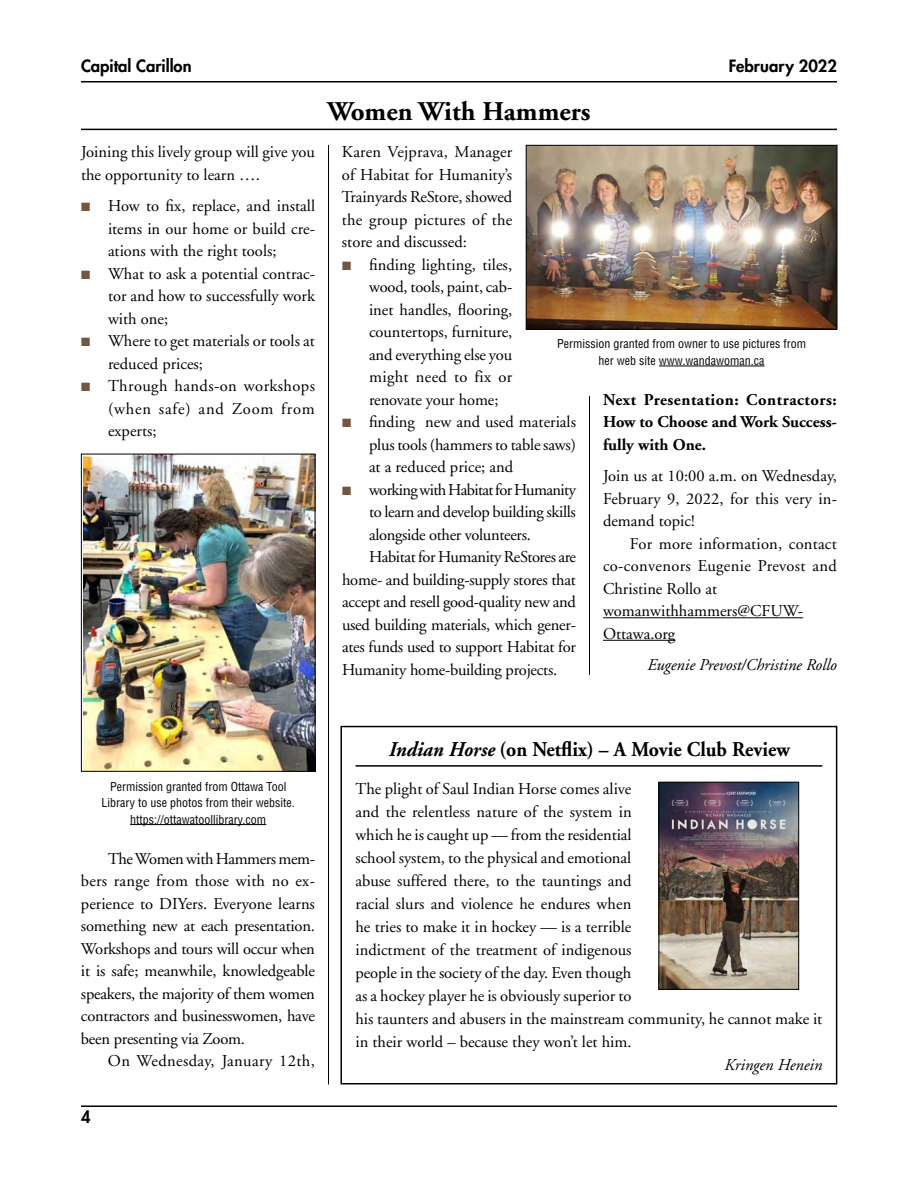
<style>
.page{position:relative;width:918px;height:1188px;background:#fff}
.page>*{position:absolute;margin:0;border:0;box-sizing:border-box;transform-origin:0 0}
.Heading_1{font:700 27px "Adobe Garamond";color:#000}
.Heading_1-2{font:700 21px "Adobe Garamond";color:#000;scale:.94 1}
.BNI{font:16.5px/22.5px "Adobe Garamond";color:#000;text-align:justify}
.Body_text{font:16.5px/22.5px "Adobe Garamond";letter-spacing:-.01em;color:#000;text-align:justify}
.Body_text-2{font:700 16.5px/22.5px "Adobe Garamond";color:#000;text-align:justify}
.BNI-2{font:italic 16.5px "Adobe Garamond";color:#000}
.t1{font:800 16.5px "Futura";color:#000}
.Body_text-3{font:16.5px "Adobe Garamond";letter-spacing:.02em;color:#000}
.Photo_Caption_center{font:condensed 12px/16.5px "Helvetica";color:#000;text-align:center}
.s1{color:#725640}
.s2{font-style:italic}
</style>
<div class="page">
<hr style="left:81px;top:1106px;width:756px;height:1px;background:#000">
<hr style="left:81px;top:81px;width:756px;height:1px;background:#000">
<hr style="left:81px;top:129px;width:756px;height:1px;background:#000">
<hr style="left:603px;top:617px;width:200px;height:1px;background:#000">
<hr style="left:603px;top:640px;width:72px;height:1px;background:#000">
<img style="left:528px;top:147px;width:307px;height:181px">
<div style="left:526px;top:145px;width:311px;height:185px;border:1px solid #000"></div>
<hr style="left:659px;top:366px;width:106px;height:1px;background:#000">
<hr style="left:328px;top:145px;width:1px;height:940px;background:#000">
<hr style="left:589px;top:396px;width:1px;height:279px;background:#000">
<img style="left:84px;top:456px;width:229px;height:314px">
<div style="left:81px;top:454px;width:234px;height:318px;border:1px solid #000"></div>
<hr style="left:130px;top:824px;width:136px;height:1px;background:#000">
<hr style="left:356px;top:765px;width:466px;height:2px;background:#000">
<div style="left:340px;top:726px;width:497px;height:358px;border:2px solid #000"></div>
<img style="left:660px;top:784px;width:137px;height:204px">
<div style="left:658px;top:782px;width:141px;height:208px;border:1px solid #000"></div>
<p class="t1" style="left:81px;top:55px;width:112px">Capital Carillon</p>
<p class="t1" style="left:729px;top:55px;width:110px">February 2022</p>
<p class="BNI" style="left:81px;top:141px;width:235px">Joining this lively group will give you the opportunity to learn ….</p>
<p class="BNI" style="left:108px;top:195px;width:209px;text-indent:-27px"><span class="s1">■</span> How to fix, replace, and install items in our home or build cre&shy;ations with the right tools;</p>
<p class="BNI" style="left:108px;top:263px;width:208px;text-indent:-27px"><span class="s1">■</span> What to ask a potential contrac&shy;tor and how to successfully work with one;</p>
<p class="BNI" style="left:108px;top:330px;width:209px;text-indent:-27px"><span class="s1">■</span> Where to get materials or tools at reduced prices;</p>
<p class="BNI" style="left:108px;top:375px;width:209px;text-indent:-27px"><span class="s1">■</span> Through hands-on workshops (when safe) and Zoom from experts;</p>
<p class="Heading_1" style="left:328px;top:96px;width:264px">Women With Hammers</p>
<p class="Body_text" style="left:342px;top:141px;width:172px">Karen Vejprava, Manager of Habitat for Humanity’s Trainyards ReStore, showed the group pictures of the store and discussed:</p>
<p class="BNI" style="left:369px;top:254px;width:145px;text-indent:-27px"><span class="s1">■</span> finding lighting, tiles, wood, tools, paint, cab&shy;inet handles, flooring, countertops, furniture, and everything else you might need to fix or renovate your home;</p>
<p class="BNI" style="left:369px;top:411px;width:209px;text-indent:-27px"><span class="s1">■</span> finding new and used materials plus tools (hammers to table saws) at a reduced price; and</p>
<p class="BNI" style="left:369px;top:479px;width:208px;text-indent:-27px"><span class="s1">■</span> working with Habitat for Humanity to learn and develop building skills alongside other volunteers.</p>
<p class="Body_text" style="left:342px;top:546px;width:236px;text-indent:27px">Habitat for Humanity ReStores are home- and building-supply stores that accept and resell good-quality new and used building materials, which gener&shy;ates funds used to support Habitat for Humanity home-building projects.</p>
<p class="Photo_Caption_center" style="left:557px;top:336px;width:250px">Permission granted from owner to use pictures from her web site www.wandawoman.ca</p>
<p class="Body_text-2" style="left:603px;top:388px;width:235px">Next Presentation: Contractors:<br>How to Choose and Work Success&shy;fully with One.</p>
<p class="BNI" style="left:603px;top:465px;width:236px">Join us at 10:00 a.m. on Wednesday, February 9, 2022, for this very in&shy;demand topic!</p>
<p class="Body_text" style="left:603px;top:533px;width:235px;text-indent:27px">For more information, contact co-convenors Eugenie Prevost and Christine Rollo at</p>
<p class="BNI" style="left:603px;top:600px;width:202px">womanwithhammers@CFUW-<br>Ottawa.org</p>
<p class="BNI-2" style="left:647px;top:656px;width:191px">Eugenie Prevost/Christine Rollo</p>
<p class="Photo_Caption_center" style="left:102px;top:778px;width:195px">Permission granted from Ottawa Tool<br>Library to use photos from their website. https://ottawatoollibrary.com</p>
<p class="Body_text" style="left:81px;top:848px;width:236px;text-indent:27px">The Women with Hammers mem&shy;bers range from those with no ex&shy;perience to DIYers. Everyone learns something new at each presentation.<br>Workshops and tours will occur when it is safe; meanwhile, knowledgeable speakers, the majority of them women contractors and businesswomen, have been presenting via Zoom.</p>
<p class="Body_text-3" style="left:108px;top:1052px;width:208px">On Wednesday, January 12th,</p>
<p class="t1" style="left:81px;top:1106px;width:11px">4</p>
<p class="Heading_1-2" style="left:388px;top:738px;width:429px"><span class="s2">Indian Horse</span> (on Netflix) – A Movie Club Review</p>
<p class="BNI" style="left:356px;top:778px;width:468px;line-height:23px;text-align:left">The plight of Saul Indian Horse comes alive<br>and the relentless nature of the system in<br>which he is caught up — from the residential<br>school system, to the physical and emotional<br>abuse suffered there, to the tauntings and<br>racial slurs and violence he endures when<br>he tries to make it in hockey — is a terrible<br>indictment of the treatment of indigenous<br>people in the society of the day. Even though<br>as a hockey player he is obviously superior to<br>his taunters and abusers in the mainstream community, he cannot make it in their world – because they won’t let him.</p>
<p class="BNI-2" style="left:725px;top:1055px;width:99px">Kringen Henein</p>
</div>
